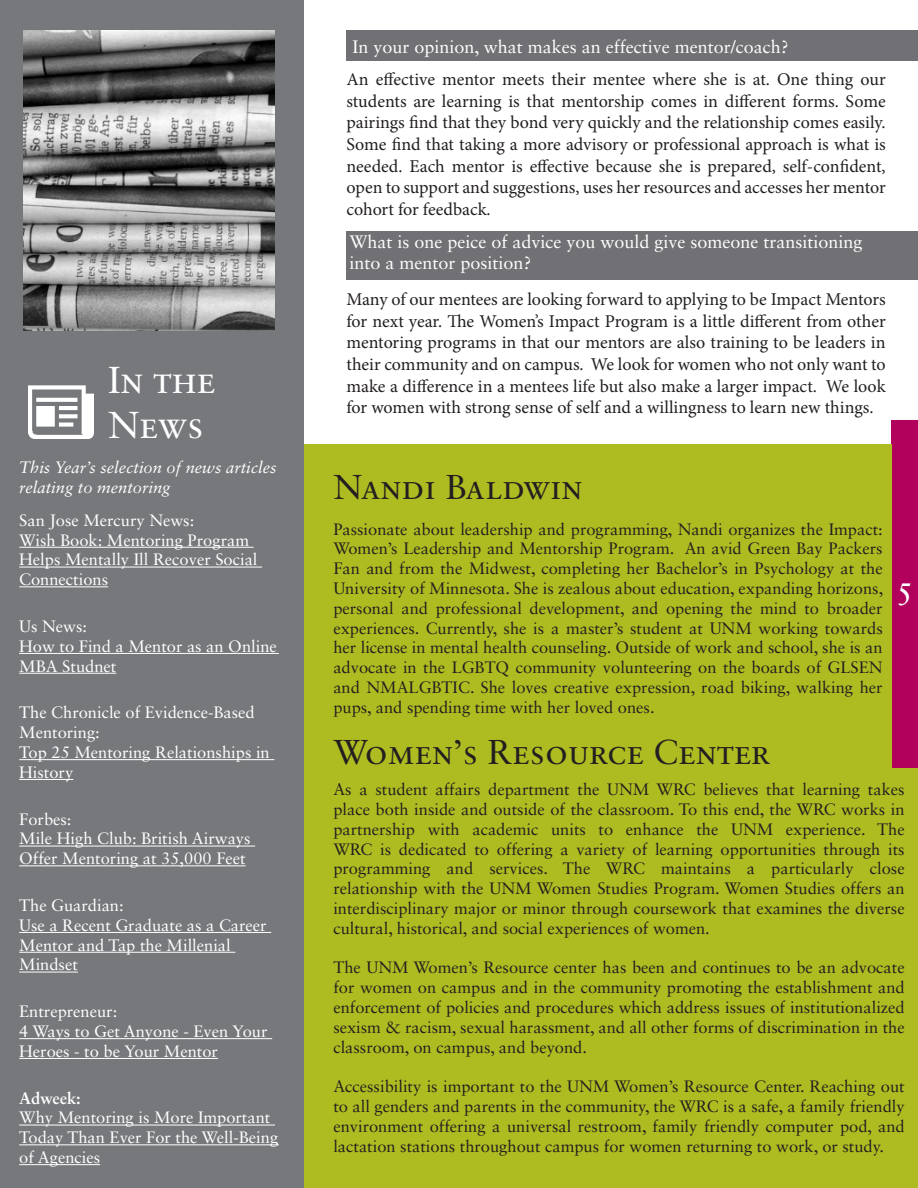
<style>
.page{position:relative;width:918px;height:1188px;background:#fff}
.page>*{position:absolute;margin:0;border:0;box-sizing:border-box;transform-origin:0 0}
.t1{font:37.5px "Sabon LT Std";color:#fff}
.t2{font:34.5px "Sabon LT Std";color:#231f20}
.t3{font:33px "Sabon LT Std";color:#fff}
.t4{font:18px/21.6px "Minion Pro";color:#231f20;text-align:justify}
.t5{font:18px/21.6px "Sabon LT Std";color:#fff}
.t6{font:16.5px/19.8px "Sabon LT Std";color:#231f20;text-align:justify}
.t7{font:16.5px/19.8px "Sabon LT Std";color:#fff}
.t8{font:italic 16.5px/19.8px "Sabon LT Std";color:#fff}
.t9{font:700 16.5px "Sabon LT Std";color:#fff}
</style>
<div class="page">
<div style="left:891px;top:420px;width:27px;height:348px;background:#b1015c"></div>
<div style="left:303px;top:445px;width:589px;height:743px;background:#aebc21"></div>
<div style="left:0;top:0;width:303px;height:1188px;background:#76787b"></div>
<hr style="left:19px;top:547px;width:235px;height:1px;background:#fff">
<hr style="left:19px;top:567px;width:243px;height:1px;background:#fff">
<hr style="left:19px;top:586px;width:89px;height:1px;background:#fff">
<hr style="left:19px;top:653px;width:260px;height:1px;background:#fff">
<hr style="left:19px;top:673px;width:97px;height:1px;background:#fff">
<hr style="left:19px;top:759px;width:255px;height:1px;background:#fff">
<hr style="left:19px;top:779px;width:54px;height:1px;background:#fff">
<hr style="left:19px;top:846px;width:236px;height:1px;background:#fff">
<hr style="left:19px;top:865px;width:227px;height:1px;background:#fff">
<hr style="left:19px;top:932px;width:252px;height:1px;background:#fff">
<hr style="left:19px;top:952px;width:216px;height:1px;background:#fff">
<hr style="left:19px;top:972px;width:59px;height:1px;background:#fff">
<hr style="left:19px;top:1038px;width:253px;height:1px;background:#fff">
<hr style="left:19px;top:1058px;width:199px;height:1px;background:#fff">
<hr style="left:19px;top:1125px;width:256px;height:1px;background:#fff">
<hr style="left:19px;top:1144px;width:260px;height:1px;background:#fff">
<hr style="left:19px;top:1164px;width:81px;height:1px;background:#fff">
<img style="left:23px;top:30px;width:252px;height:300px">
<img style="left:28px;top:385px;width:65px;height:53px">
<div style="left:346px;top:30px;width:572px;height:30px;background:#717074"></div>
<div style="left:347px;top:231px;width:571px;height:49px;background:#717074"></div>
<div style="left:841px;top:768px;width:77px;height:420px;background:#aebc21"></div>
<p class="t1" style="left:108px;top:358px;width:109px">In the</p>
<p class="t1" style="left:108px;top:403px;width:97px">News</p>
<p class="t8" style="left:19px;top:457px;width:259px">This Year’s selection of news articles relating to mentoring</p>
<p class="t7" style="left:19px;top:510px;width:177px">San Jose Mercury News:</p>
<p class="t7" style="left:19px;top:530px;width:240px">Wish Book: Mentoring Program<br>Helps Mentally Ill Recover Social<br>Connections</p>
<p class="t7" style="left:19px;top:616px;width:69px">Us News:</p>
<p class="t7" style="left:19px;top:636px;width:259px">How to Find a Mentor as an Online<br>MBA Studnet</p>
<p class="t7" style="left:19px;top:703px;width:237px">The Chronicle of Evidence-Based<br>Mentoring:</p>
<p class="t7" style="left:19px;top:742px;width:252px">Top 25 Mentoring Relationships in<br>History</p>
<p class="t7" style="left:19px;top:809px;width:54px">Forbes:</p>
<p class="t7" style="left:19px;top:829px;width:233px">Mile High Club: British Airways<br>Offer Mentoring at 35,000 Feet</p>
<p class="t7" style="left:19px;top:895px;width:106px">The Guardian:</p>
<p class="t7" style="left:19px;top:915px;width:249px">Use a Recent Graduate as a Career<br>Mentor and Tap the Millenial<br>Mindset</p>
<p class="t7" style="left:19px;top:1001px;width:100px">Entrepreneur:</p>
<p class="t7" style="left:19px;top:1021px;width:250px">4 Ways to Get Anyone - Even Your<br>Heroes - to be Your Mentor</p>
<p class="t9" style="left:19px;top:1088px;width:63px">Adweek:</p>
<p class="t7" style="left:19px;top:1108px;width:261px">Why Mentoring is More Important<br>Today Than Ever For the Well-Being of Agencies</p>
<p class="t5" style="left:352px;top:35px;width:438px">In your opinion, what makes an effective mentor/coach?</p>
<p class="t4" style="left:346px;top:69px;width:541px">An effective mentor meets their mentee where she is at. One thing our students are learning is that mentorship comes in different forms. Some pairings find that they bond very quickly and the relationship comes easily.<br>Some find that taking a more advisory or professional approach is what is needed. Each mentor is effective because she is prepared, self-confident, open to support and suggestions, uses her resources and accesses her mentor cohort for feedback.</p>
<p class="t5" style="left:349px;top:231px;width:515px">What is one peice of advice you would give someone transitioning into a mentor position?</p>
<p class="t4" style="left:346px;top:289px;width:541px">Many of our mentees are looking forward to applying to be Impact Mentors for next year. The Women’s Impact Program is a little different from other mentoring programs in that our mentors are also training to be leaders in their community and on campus. We look for women who not only want to make a difference in a mentees life but also make a larger impact. We look for women with strong sense of self and a willingness to learn new things.</p>
<p class="t2" style="left:333px;top:467px;width:251px">Nandi Baldwin</p>
<p class="t6" style="left:333px;top:519px;width:551px">Passionate about leadership and programming, Nandi organizes the Impact:<br>Women’s Leadership and Mentorship Program. An avid Green Bay Packers Fan and from the Midwest, completing her Bachelor’s in Psychology at the University of Minnesota. She is zealous about education, expanding horizons, personal and professional development, and opening the mind to broader</p>
<p class="t6" style="left:333px;top:618px;width:551px">experiences. Currently, she is a master’s student at UNM working towards her license in mental health counseling. Outside of work and school, she is an</p>
<p class="t6" style="left:333px;top:657px;width:551px">advocate in the LGBTQ community volunteering on the boards of GLSEN and NMALGBTIC. She loves creative expression, road biking, walking her pups, and spending time with her loved ones.</p>
<p class="t2" style="left:333px;top:732px;width:439px">Women’s Resource Center</p>
<p class="t6" style="left:333px;top:779px;width:573px">As a student affairs department the UNM WRC believes that learning takes place both inside and outside of the classroom. To this end, the WRC works in</p>
<p class="t6" style="left:333px;top:819px;width:573px">partnership with academic units to enhance the UNM experience. The<br>WRC is dedicated to offering a variety of learning opportunities through its</p>
<p class="t6" style="left:333px;top:859px;width:573px">programming and services. The WRC maintains a particularly close</p>
<p class="t6" style="left:333px;top:878px;width:573px">relationship with the UNM Women Studies Program. Women Studies offers an</p>
<p class="t6" style="left:333px;top:898px;width:573px">interdisciplinary major or minor through coursework that examines the diverse cultural, historical, and social experiences of women.</p>
<p class="t6" style="left:333px;top:958px;width:573px">The UNM Women’s Resource center has been and continues to be an advocate for women on campus and in the community promoting the establishment and enforcement of policies and procedures which address issues of institutionalized sexism &amp; racism, sexual harassment, and all other forms of discrimination in the classroom, on campus, and beyond.</p>
<p class="t6" style="left:333px;top:1076px;width:573px">Accessibility is important to the UNM Women’s Resource Center. Reaching out to all genders and parents in the community, the WRC is a safe, a family friendly environment offering a universal restroom, family friendly computer pod, and lactation stations throughout campus for women returning to work, or study.</p>
<h3 class="t3" style="left:896px;top:567px;width:20px">5</h3>
</div>
